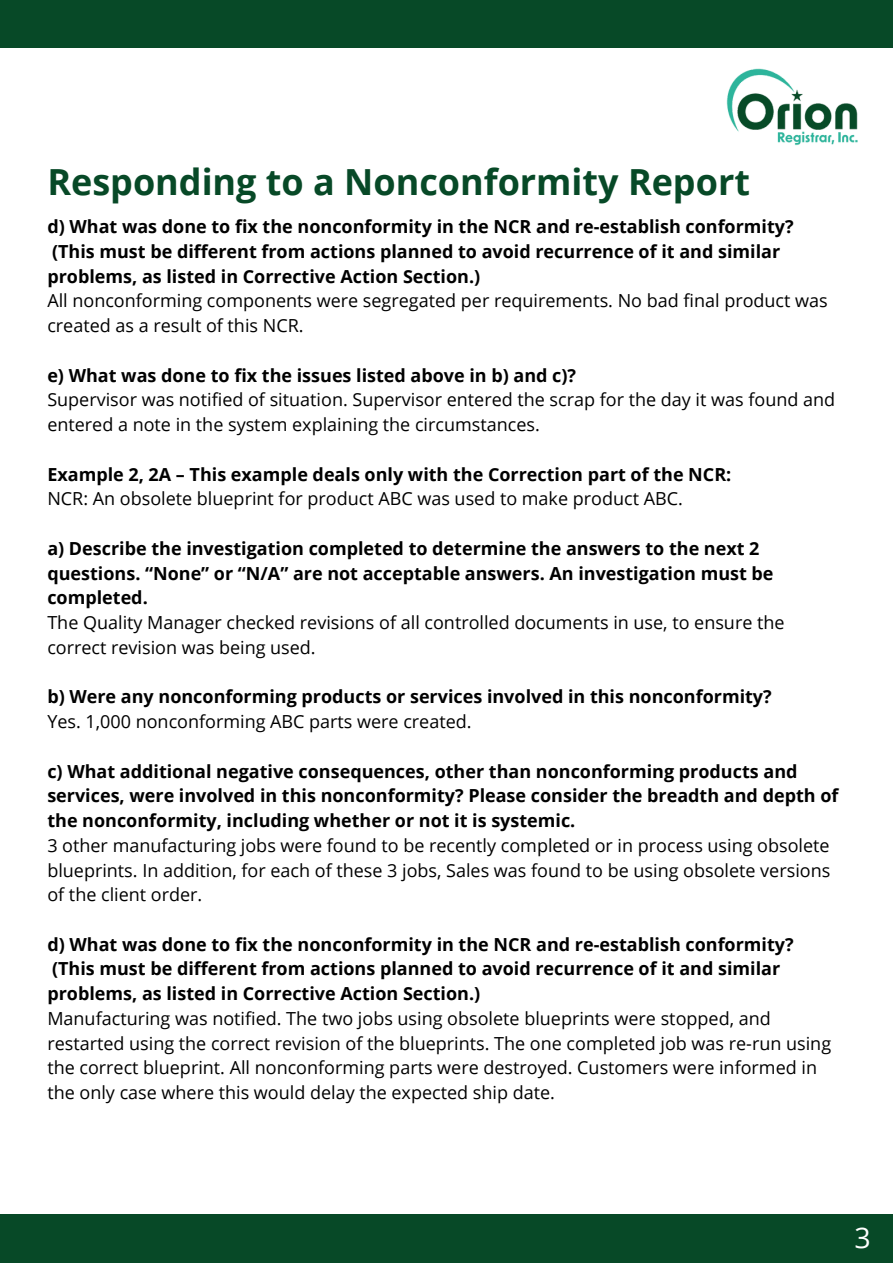
<style>
.page{position:relative;width:893px;height:1264px;background:#fff}
.page>*{position:absolute;margin:0;border:0;box-sizing:border-box;transform-origin:0 0}
.t1{font:700 36px "Open Sans";color:#074927}
.t2{font:28.5px "Open Sans";color:#fff}
.t3{font:18px/24.8px "Open Sans";color:#000}
.t4{font:700 18px/24.8px "Open Sans";color:#000}
</style>
<div class="page">
<div style="left:0;top:1214px;width:892px;height:48px;background:#074927"></div>
<div style="left:0;top:0;width:892px;height:48px;background:#074927"></div>
<img style="left:726px;top:68px;width:132px;height:78px">
<h1 class="t1" style="left:47px;top:156px;width:704px">Responding to a Nonconformity Report</h1>
<p class="t4" style="left:47px;top:214px;width:747px">d) What was done to fix the nonconformity in the NCR and re-establish conformity? (This must be different from actions planned to avoid recurrence of it and similar problems, as listed in Corrective Action Section.)</p>
<p class="t3" style="left:47px;top:288px;width:781px">All nonconforming components were segregated per requirements. No bad final product was created as a result of this NCR.</p>
<p class="t4" style="left:47px;top:362px;width:530px">e) What was done to fix the issues listed above in b) and c)?</p>
<p class="t3" style="left:47px;top:387px;width:789px">Supervisor was notified of situation. Supervisor entered the scrap for the day it was found and entered a note in the system explaining the circumstances.</p>
<p class="t4" style="left:47px;top:461px;width:685px">Example 2, 2A – This example deals only with the Correction part of the NCR:</p>
<p class="t3" style="left:47px;top:486px;width:637px">NCR: An obsolete blueprint for product ABC was used to make product ABC.</p>
<p class="t4" style="left:47px;top:535px;width:727px">a) Describe the investigation completed to determine the answers to the next 2 questions. “None” or “N/A” are not acceptable answers. An investigation must be completed.</p>
<p class="t3" style="left:47px;top:609px;width:738px">The Quality Manager checked revisions of all controlled documents in use, to ensure the correct revision was being used.</p>
<p class="t4" style="left:47px;top:684px;width:725px">b) Were any nonconforming products or services involved in this nonconformity?</p>
<p class="t3" style="left:47px;top:708px;width:426px">Yes. 1,000 nonconforming ABC parts were created.</p>
<p class="t4" style="left:47px;top:758px;width:792px">c) What additional negative consequences, other than nonconforming products and services, were involved in this nonconformity? Please consider the breadth and depth of the nonconformity, including whether or not it is systemic.</p>
<p class="t3" style="left:47px;top:832px;width:784px;text-align:justify">3 other manufacturing jobs were found to be recently completed or in process using obsolete blueprints. In addition, for each of these 3 jobs, Sales was found to be using obsolete versions of the client order.</p>
<p class="t4" style="left:47px;top:931px;width:747px">d) What was done to fix the nonconformity in the NCR and re-establish conformity? (This must be different from actions planned to avoid recurrence of it and similar problems, as listed in Corrective Action Section.)</p>
<p class="t3" style="left:47px;top:1005px;width:785px">Manufacturing was notified. The two jobs using obsolete blueprints were stopped, and restarted using the correct revision of the blueprints. The one completed job was re-run using the correct blueprint. All nonconforming parts were destroyed. Customers were informed in the only case where this would delay the expected ship date.</p>
<h2 class="t2" style="left:854px;top:1217px;width:18px">3</h2>
</div>
